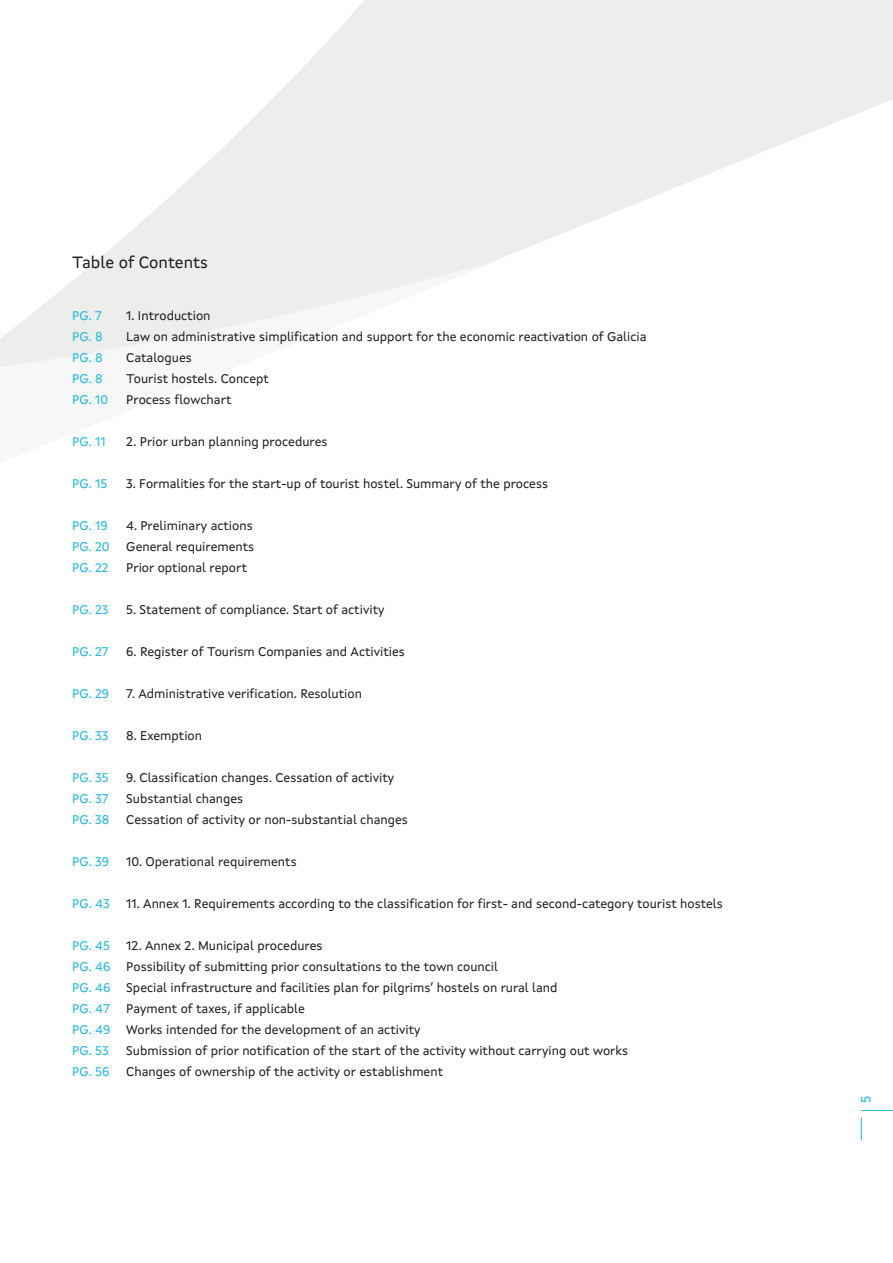
<style>
.page{position:relative;width:893px;height:1263px;background:#fff}
.page>*{position:absolute;margin:0;border:0;box-sizing:border-box;transform-origin:0 0}
.t1{font:16.5px "Xunta Sans";color:#1d1d1b}
.t2{font:13.5px "Xunta Sans";color:#22b8e3}
.t3{font:12.75px "Xunta Sans";color:#1d1d1b}
.t4{font:12.75px "Xunta Sans";letter-spacing:.01em;color:#22b8e3}
</style>
<div class="page">
<svg style="left:192px;top:0;width:701px;height:257px;fill:#eceeeb"></svg>
<svg style="left:0;top:177px;width:503px;height:190px;fill:#eceeeb"></svg>
<hr style="left:861px;top:1110px;width:32px;height:1px;background:#22b8e3">
<svg style="left:861px;top:1117px;width:1px;height:24px"></svg>
<p class="t1" style="left:72px;top:252px;width:137px">Table of Contents</p>
<p class="t4" style="left:72px;top:308px;width:31px">PG. 7</p>
<p class="t3" style="left:126px;top:308px;width:86px">1. Introduction</p>
<p class="t4" style="left:72px;top:329px;width:32px">PG. 8</p>
<p class="t3" style="left:126px;top:329px;width:522px">Law on administrative simplification and support for the economic reactivation of Galicia</p>
<p class="t4" style="left:72px;top:350px;width:32px">PG. 8</p>
<p class="t3" style="left:126px;top:350px;width:67px">Catalogues</p>
<p class="t4" style="left:72px;top:371px;width:32px">PG. 8</p>
<p class="t3" style="left:126px;top:371px;width:144px">Tourist hostels. Concept</p>
<p class="t4" style="left:72px;top:392px;width:38px">PG. 10</p>
<p class="t3" style="left:126px;top:392px;width:107px">Process flowchart</p>
<p class="t4" style="left:72px;top:434px;width:35px">PG. 11</p>
<p class="t3" style="left:126px;top:434px;width:203px">2. Prior urban planning procedures</p>
<p class="t4" style="left:72px;top:476px;width:37px">PG. 15</p>
<p class="t3" style="left:126px;top:476px;width:423px">3. Formalities for the start-up of tourist hostel. Summary of the process</p>
<p class="t4" style="left:72px;top:518px;width:37px">PG. 19</p>
<p class="t3" style="left:126px;top:518px;width:128px">4. Preliminary actions</p>
<p class="t4" style="left:72px;top:539px;width:39px">PG. 20</p>
<p class="t3" style="left:126px;top:539px;width:130px">General requirements</p>
<p class="t4" style="left:72px;top:560px;width:38px">PG. 22</p>
<p class="t3" style="left:126px;top:560px;width:122px">Prior optional report</p>
<p class="t4" style="left:72px;top:602px;width:38px">PG. 23</p>
<p class="t3" style="left:126px;top:602px;width:260px">5. Statement of compliance. Start of activity</p>
<p class="t4" style="left:72px;top:644px;width:38px">PG. 27</p>
<p class="t3" style="left:126px;top:644px;width:280px">6. Register of Tourism Companies and Activities</p>
<p class="t4" style="left:72px;top:686px;width:38px">PG. 29</p>
<p class="t3" style="left:126px;top:686px;width:237px">7. Administrative verification. Resolution</p>
<p class="t4" style="left:72px;top:728px;width:38px">PG. 33</p>
<p class="t3" style="left:126px;top:728px;width:77px">8. Exemption</p>
<p class="t4" style="left:72px;top:770px;width:38px">PG. 35</p>
<p class="t3" style="left:126px;top:770px;width:270px">9. Classification changes. Cessation of activity</p>
<p class="t4" style="left:72px;top:791px;width:38px">PG. 37</p>
<p class="t3" style="left:126px;top:791px;width:119px">Substantial changes</p>
<p class="t4" style="left:72px;top:812px;width:39px">PG. 38</p>
<p class="t3" style="left:126px;top:812px;width:283px">Cessation of activity or non-substantial changes</p>
<p class="t4" style="left:72px;top:854px;width:38px">PG. 39</p>
<p class="t3" style="left:126px;top:854px;width:172px">10. Operational requirements</p>
<p class="t4" style="left:72px;top:896px;width:39px">PG. 43</p>
<p class="t3" style="left:126px;top:896px;width:598px">11. Annex 1. Requirements according to the classification for first- and second-category tourist hostels</p>
<p class="t4" style="left:72px;top:938px;width:39px">PG. 45</p>
<p class="t3" style="left:126px;top:938px;width:198px">12. Annex 2. Municipal procedures</p>
<p class="t4" style="left:72px;top:959px;width:40px">PG. 46</p>
<p class="t3" style="left:126px;top:959px;width:373px">Possibility of submitting prior consultations to the town council</p>
<p class="t4" style="left:72px;top:980px;width:40px">PG. 46</p>
<p class="t3" style="left:126px;top:980px;width:433px">Special infrastructure and facilities plan for pilgrims’ hostels on rural land</p>
<p class="t4" style="left:72px;top:1001px;width:39px">PG. 47</p>
<p class="t3" style="left:126px;top:1001px;width:180px">Payment of taxes, if applicable</p>
<p class="t4" style="left:72px;top:1022px;width:39px">PG. 49</p>
<p class="t3" style="left:126px;top:1022px;width:296px">Works intended for the development of an activity</p>
<p class="t4" style="left:72px;top:1043px;width:38px">PG. 53</p>
<p class="t3" style="left:126px;top:1043px;width:503px">Submission of prior notification of the start of the activity without carrying out works</p>
<p class="t4" style="left:72px;top:1064px;width:39px">PG. 56</p>
<p class="t3" style="left:126px;top:1064px;width:318px">Changes of ownership of the activity or establishment</p>
<p class="t2" style="left:857px;top:1103px;width:9px;rotate:-90deg">5</p>
</div>
